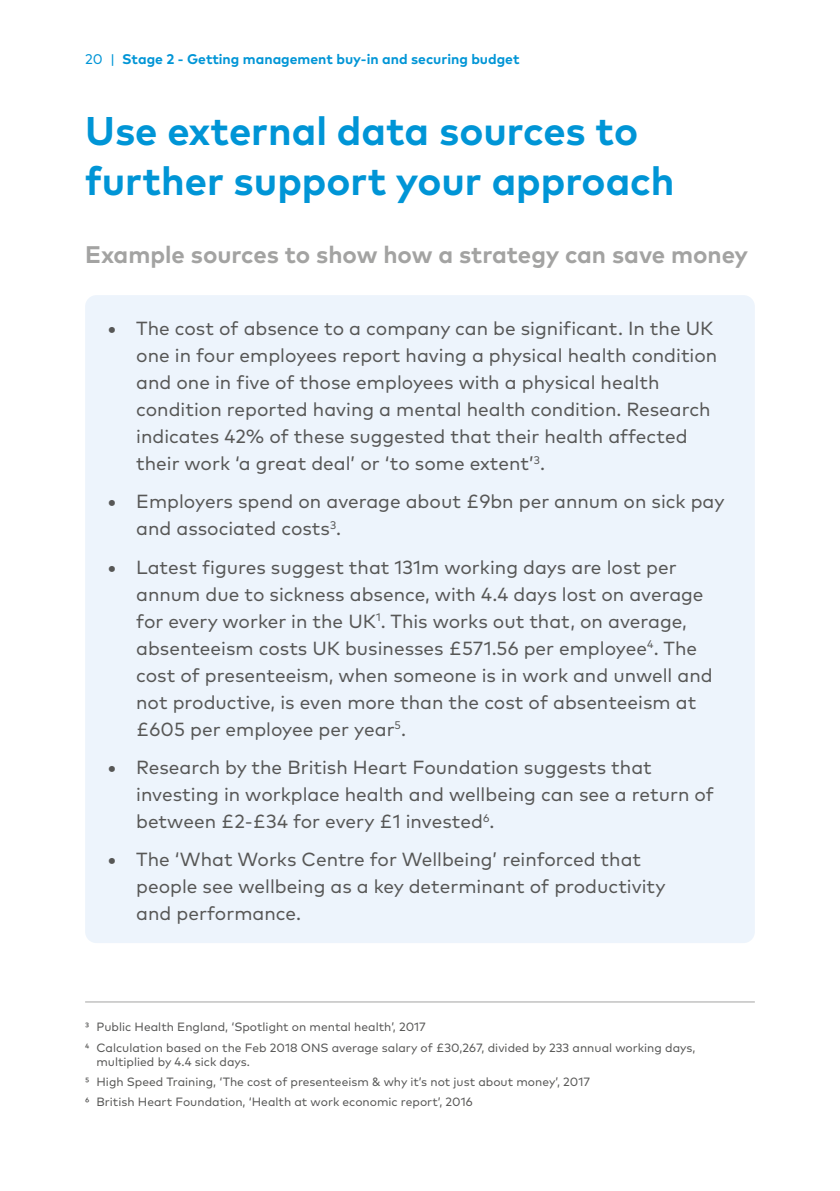
<style>
.page{position:relative;width:840px;height:1191px;background:#fff}
.page>*{position:absolute;margin:0;border:0;box-sizing:border-box;transform-origin:0 0}
.t1{font:700 40px/50px "Mark OT";color:#0095d6}
.t2{font:700 24px "Mark OT";color:#a3a3a2}
.t3{font:19px/27px "Mark OT";color:#575756}
.t4{font:700 14px "Mark OT";color:#0095d6}
.t5{font:12px/20px "Mark OT";color:#575756}
.s1{font-weight:400}
.s2{font-weight:700}
</style>
<div class="page">
<div style="left:85px;top:295px;width:669px;height:648px;background:#edf4fc;border-radius:11px"></div>
<hr style="left:85px;top:1001px;width:669px;height:1px;background:#a3a3a2">
<p class="t4" style="left:85px;top:50px;width:436px"><span class="s1">20 |</span> Stage 2 - Getting management buy-in and securing budget</p>
<h1 class="t1" style="left:85px;top:105px;width:590px">Use external data sources to further support your approach</h1>
<p class="t2" style="left:85px;top:239px;width:664px">Example sources to show how a strategy can save money</p>
<p class="t3" style="left:136px;top:314px;width:582px;text-indent:-28px"><span class="s2">•</span> The cost of absence to a company can be significant. In the UK one in four employees report having a physical health condition and one in five of those employees with a physical health condition reported having a mental health condition. Research indicates 42% of these suggested that their health affected their work ‘a great deal’ or ‘to some extent’<sup>3</sup>.</p>
<p class="t3" style="left:136px;top:488px;width:589px;text-indent:-28px"><span class="s2">•</span> Employers spend on average about £9bn per annum on sick pay and associated costs<sup>3</sup>.</p>
<p class="t3" style="left:136px;top:553px;width:577px;text-indent:-28px"><span class="s2">•</span> Latest figures suggest that 131m working days are lost per annum due to sickness absence, with 4.4 days lost on average for every worker in the UK<sup>1</sup>. This works out that, on average, absenteeism costs UK businesses £571.56 per employee<sup>4</sup>. The cost of presenteeism, when someone is in work and unwell and not productive, is even more than the cost of absenteeism at £605 per employee per year<sup>5</sup>.</p>
<p class="t3" style="left:136px;top:753px;width:579px;text-indent:-28px"><span class="s2">•</span> Research by the British Heart Foundation suggests that investing in workplace health and wellbeing can see a return of between £2-£34 for every £1 invested<sup>6</sup>.</p>
<p class="t3" style="left:136px;top:846px;width:530px;text-indent:-28px"><span class="s2">•</span> The ‘What Works Centre for Wellbeing’ reinforced that people see wellbeing as a key determinant of productivity and performance.</p>
<p class="t5" style="left:85px;top:1017px;width:611px">3 Public Health England, ‘Spotlight on mental health’, 2017<br>4 Calculation based on the Feb 2018 ONS average salary of £30,267, divided by 233 annual working days,</p>
<p class="t5" style="left:85px;top:1051px;width:506px;text-indent:11px">multiplied by 4.4 sick days.<br>5 High Speed Training, ‘The cost of presenteeism &amp; why it’s not just about money’, 2017<br>6 British Heart Foundation, ‘Health at work economic report’, 2016</p>
</div>
